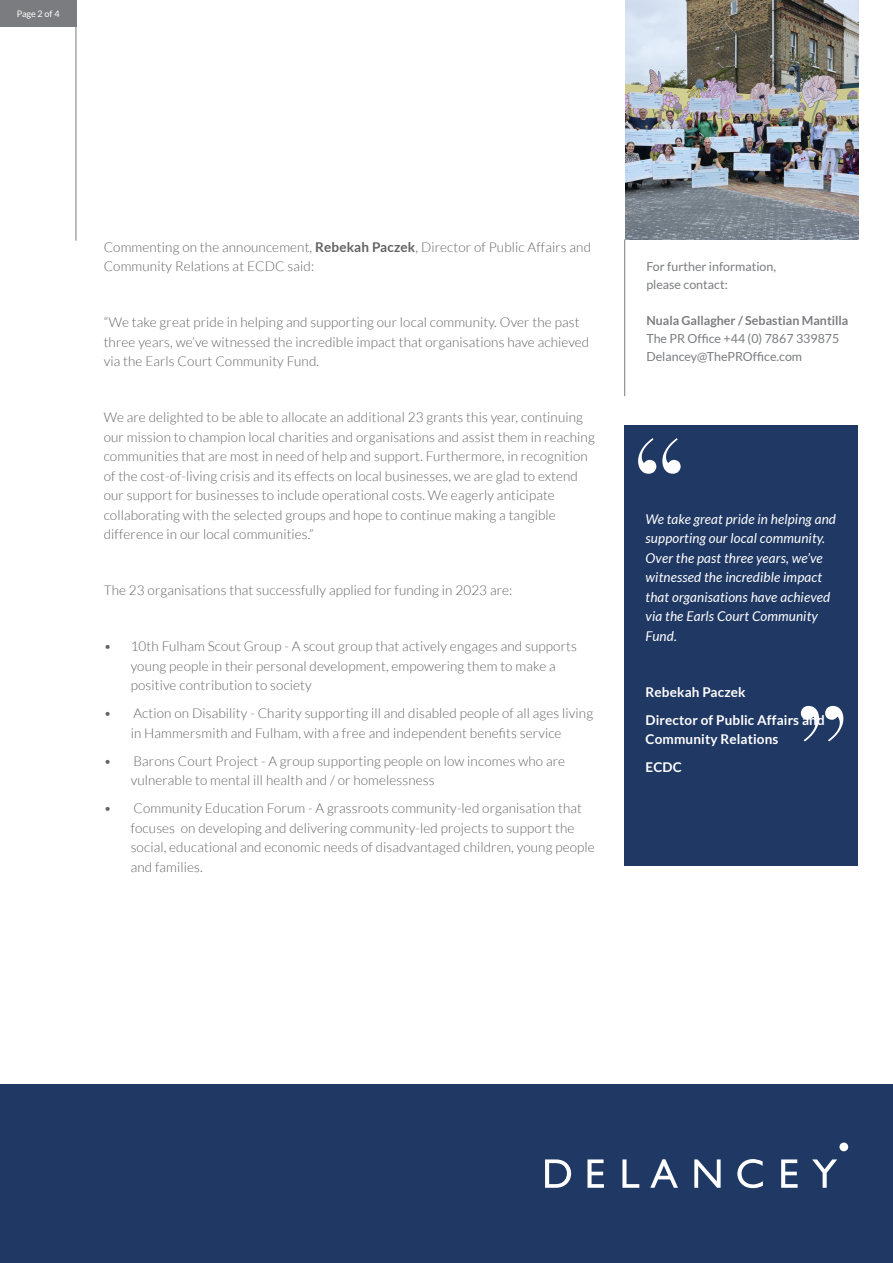
<style>
.page{position:relative;width:893px;height:1263px;background:#fff}
.page>*{position:absolute;margin:0;border:0;box-sizing:border-box;transform-origin:0 0}
.t1{font:300 13.5px/19.5px "Lato";letter-spacing:.01em;color:#646263}
.t2{font:italic 13.5px/19.5px "Lato";letter-spacing:.01em;color:#fff}
.t3{font:700 13.5px/19.5px "Lato";letter-spacing:.01em;color:#fff}
.t4{font:12.45px/18px "Lato";color:#7b7c7f}
.t5{font:700 12.45px "Lato";color:#7b7c7f}
.t6{font:9px "Lato";color:#fff}
.s1{font-weight:700}
</style>
<div class="page">
<div style="left:0;top:1084px;width:893px;height:179px;background:#203864"></div>
<div style="left:624px;top:425px;width:234px;height:441px;background:#203864"></div>
<svg style="left:638px;top:438px;width:43px;height:36px"></svg>
<svg style="left:801px;top:706px;width:42px;height:35px"></svg>
<div style="left:839px;top:1142px;width:9px;height:9px;background:#fff;border-radius:50%"></div>
<svg style="left:545px;top:1159px;width:26px;height:29px"></svg>
<svg style="left:587px;top:1159px;width:17px;height:29px"></svg>
<svg style="left:622px;top:1159px;width:17px;height:29px"></svg>
<svg style="left:650px;top:1159px;width:28px;height:29px"></svg>
<svg style="left:694px;top:1159px;width:27px;height:29px"></svg>
<svg style="left:737px;top:1159px;width:26px;height:29px"></svg>
<svg style="left:781px;top:1159px;width:17px;height:29px"></svg>
<svg style="left:812px;top:1159px;width:25px;height:29px"></svg>
<div style="left:0;top:0;width:76px;height:27px;background:#7b7c7f"></div>
<img style="left:625px;top:0;width:234px;height:240px">
<hr style="left:76px;top:27px;width:1px;height:214px;background:#7b7c7f">
<hr style="left:624px;top:239px;width:1px;height:157px;background:#7b7c7f">
<p class="t6" style="left:17px;top:9px;width:44px">Page 2 of 4</p>
<p class="t1" style="left:104px;top:237px;width:489px">Commenting on the announcement, <span class="s1">Rebekah Paczek</span>, Director of Public Affairs and<br>Community Relations at ECDC said:</p>
<p class="t1" style="left:104px;top:313px;width:487px">“We take great pride in helping and supporting our local community. Over the past three years, we’ve witnessed the incredible impact that organisations have achieved via the Earls Court Community Fund.</p>
<p class="t1" style="left:104px;top:408px;width:493px">We are delighted to be able to allocate an additional 23 grants this year, continuing our mission to champion local charities and organisations and assist them in reaching communities that are most in need of help and support. Furthermore, in recognition of the cost-of-living crisis and its effects on local businesses, we are glad to extend our support for businesses to include operational costs. We eagerly anticipate collaborating with the selected groups and hope to continue making a tangible difference in our local communities.”</p>
<p class="t1" style="left:104px;top:581px;width:410px">The 23 organisations that successfully applied for funding in 2023 are:</p>
<p class="t1" style="left:131px;top:637px;width:448px;text-indent:-27px">• 10th Fulham Scout Group - A scout group that actively engages and supports young people in their personal development, empowering them to make a positive contribution to society</p>
<p class="t1" style="left:104px;top:704px;width:491px;text-align:center">• Action on Disability - Charity supporting ill and disabled people of all ages living in Hammersmith and Fulham, with a free and independent benefits service</p>
<p class="t1" style="left:131px;top:751px;width:436px;text-indent:-27px">• Barons Court Project - A group supporting people on low incomes who are vulnerable to mental ill health and / or homelessness</p>
<p class="t1" style="left:131px;top:799px;width:466px;text-indent:-27px">• Community Education Forum - A grassroots community-led organisation that focuses on developing and delivering community-led projects to support the social, educational and economic needs of disadvantaged children, young people and families.</p>
<p class="t4" style="left:646px;top:257px;width:131px">For further information, please contact:</p>
<p class="t5" style="left:646px;top:313px;width:204px">Nuala Gallagher / Sebastian Mantilla</p>
<p class="t4" style="left:646px;top:329px;width:194px">The PR Office +44 (0) 7867 339875</p>
<p class="t4" style="left:646px;top:347px;width:157px">Delancey@ThePROffice.com</p>
<p class="t2" style="left:646px;top:509px;width:192px">We take great pride in helping and supporting our local community.<br>Over the past three years, we’ve witnessed the incredible impact that organisations have achieved via the Earls Court Community<br>Fund.</p>
<p class="t3" style="left:646px;top:682px;width:102px">Rebekah Paczek</p>
<p class="t3" style="left:646px;top:710px;width:181px">Director of Public Affairs and<br>Community Relations</p>
<p class="t3" style="left:646px;top:757px;width:38px">ECDC</p>
</div>
